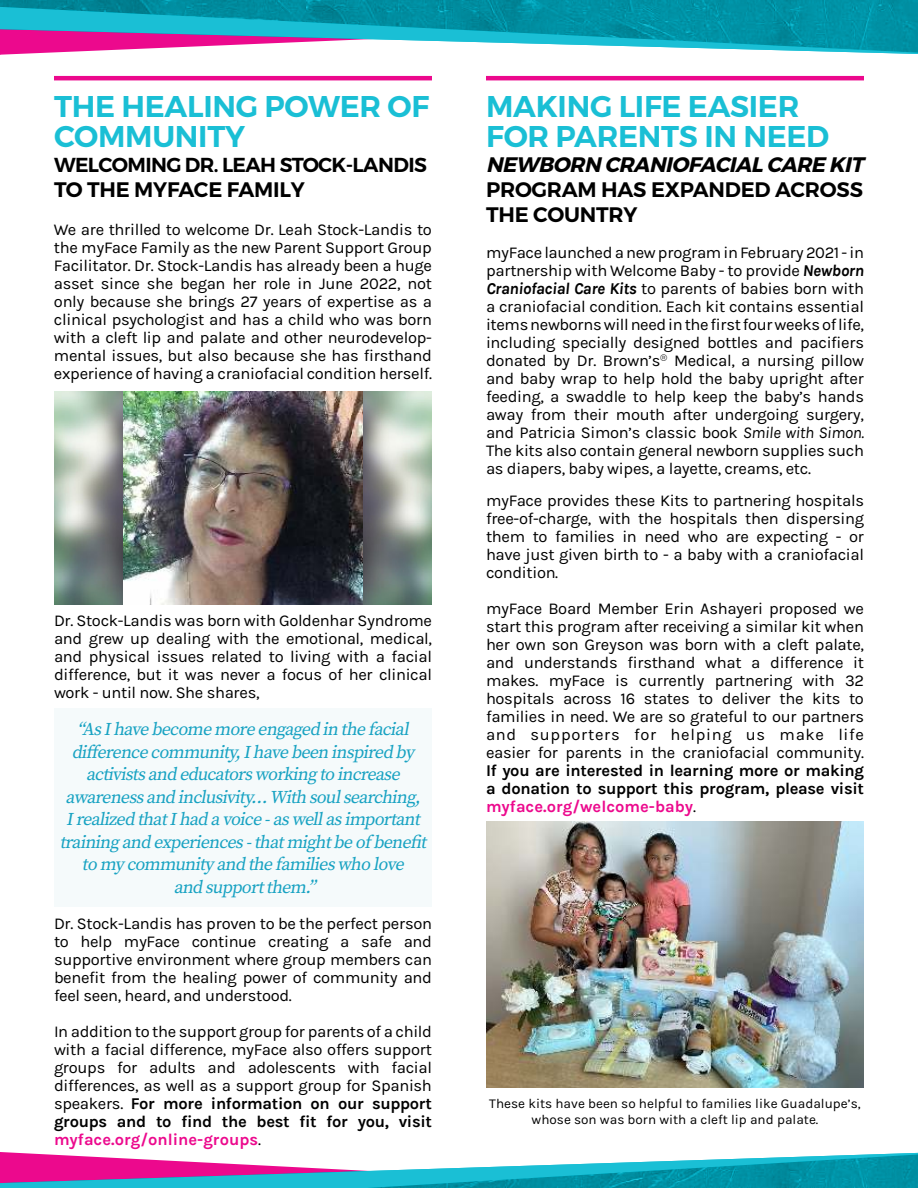
<style>
.page{position:relative;width:918px;height:1188px;background:#fff}
.page>*{position:absolute;margin:0;border:0;box-sizing:border-box;transform-origin:0 0}
.t1{font:600 30px/30px "Montserrat";letter-spacing:-.01em;color:#1abfd5}
.t2{font:600 21px/25.2px "Montserrat";letter-spacing:-.01em;color:#000}
.t3{font:italic 700 21px "Montserrat";letter-spacing:-.02em;color:#000}
.t4{font:600 20.25px "Montserrat";letter-spacing:-.03em;color:#000}
.t5{font:italic 18px/22.5px "Source Serif Variable";color:#17a2c2;text-align:center}
.t6{font:16.5px/18px "Karla";letter-spacing:-.02em;color:#000;text-align:justify}
.t7{font:700 16.5px/18px "Karla";letter-spacing:-.02em;color:#000;text-align:justify}
.t8{font:13.5px/16.2px "Karla";color:#000;text-align:center}
.s1{font-weight:700}
.s2{font-weight:700;color:#ec098d}
.s3{font-weight:700;font-style:italic}
.s4{font-style:italic}
.s5{color:#ec098d}
.s6{font-weight:400}
</style>
<div class="page">
<hr style="left:54px;top:76px;width:378px;height:4px;background:#ec098d">
<hr style="left:486px;top:76px;width:378px;height:4px;background:#ec098d">
<svg style="left:0;top:0;width:918px;height:55px;background:#419db9"></svg>
<svg style="left:0;top:1152px;width:918px;height:36px"></svg>
<img style="left:54px;top:392px;width:378px;height:213px">
<img style="left:486px;top:821px;width:378px;height:266px">
<img style="left:123px;top:392px;width:240px;height:213px">
<div style="left:54px;top:709px;width:378px;height:198px;background:#f5fafb"></div>
<h1 class="t1" style="left:54px;top:91px;width:377px">THE HEALING POWER OF<br>COMMUNITY</h1>
<p class="t4" style="left:54px;top:153px;width:374px">WELCOMING DR. LEAH STOCK-LANDIS</p>
<p class="t2" style="left:54px;top:177px;width:252px">TO THE MYFACE FAMILY</p>
<p class="t6" style="left:54px;top:222px;width:380px">We are thrilled to welcome Dr. Leah Stock-Landis to the myFace Family as the new Parent Support Group Facilitator. Dr. Stock-Landis has already been a huge asset since she began her role in June 2022, not only because she brings 27 years of expertise as a clinical psychologist and has a child who was born with a cleft lip and palate and other neurodevelop&shy;mental issues, but also because she has firsthand experience of having a craniofacial condition herself.</p>
<p class="t6" style="left:54px;top:613px;width:380px">Dr. Stock-Landis was born with Goldenhar Syndrome and grew up dealing with the emotional, medical, and physical issues related to living with a facial difference, but it was never a focus of her clinical work - until now. She shares,</p>
<p class="t5" style="left:60px;top:719px;width:371px">“AsIhave become more engaged in the facial difference community, Ihave been inspired by activistsand educatorsworking to increase awarenessand inclusivity… With soulsearching, Irealized thatIhad a voice -aswellasimportant training and experiences-thatmightbe of benefit to my community and the familieswho love<br>and supportthem.”</p>
<p class="t6" style="left:54px;top:916px;width:380px">Dr. Stock-Landis has proven to be the perfect person to help myFace continue creating a safe and supportive environment where group members can benefit from the healing power of community and feel seen, heard, and understood.</p>
<p class="t6" style="left:54px;top:1024px;width:380px">In addition to the support group for parents of a child with a facial difference, myFace also offers support groups for adults and adolescents with facial differences, as well as a support group for Spanish speakers. <span class="s1">For more information on our support groups and to find the best fit for you, visit </span><span class="s2">myface.org/online-groups</span>.</p>
<h1 class="t1" style="left:486px;top:91px;width:345px">MAKING LIFE EASIER<br>FOR PARENTS IN NEED</h1>
<p class="t3" style="left:486px;top:152px;width:379px">NEWBORN CRANIOFACIAL CARE KIT</p>
<p class="t2" style="left:486px;top:177px;width:379px">PROGRAM HAS EXPANDED ACROSS<br>THE COUNTRY</p>
<p class="t6" style="left:486px;top:245px;width:380px">myFace launched a new program in February 2021 - in partnership with Welcome Baby - to provide <span class="s3">Newborn Craniofacial Care Kits</span> to parents of babies born with a craniofacial condition. Each kit contains essential items newborns will need in the first four weeks of life, including specially designed bottles and pacifiers donated by Dr. Brown’s<sup>®</sup> Medical, a nursing pillow and baby wrap to help hold the baby upright after feeding, a swaddle to help keep the baby’s hands away from their mouth after undergoing surgery, and Patricia Simon’s classic book <span class="s4">Smile with Simon.<br></span>The kits also contain general newborn supplies such as diapers, baby wipes, a layette, creams, etc.</p>
<p class="t6" style="left:486px;top:493px;width:380px">myFace provides these Kits to partnering hospitals free-of-charge, with the hospitals then dispersing them to families in need who are expecting - or have just given birth to - a baby with a craniofacial condition.</p>
<p class="t6" style="left:486px;top:601px;width:380px">myFace Board Member Erin Ashayeri proposed we start this program after receiving a similar kit when her own son Greyson was born with a cleft palate, and understands firsthand what a difference it makes. myFace is currently partnering with 32 hospitals across 16 states to deliver the kits to families in need. We are so grateful to our partners and supporters for helping us make life easier for parents in the craniofacial community.</p>
<p class="t7" style="left:486px;top:763px;width:380px">If you are interested in learning more or making a donation to support this program, please visit <span class="s5">myface.org/welcome-baby</span><span class="s6">.</span></p>
<p class="t8" style="left:489px;top:1097px;width:373px">These kits have been so helpful to families like Guadalupe’s, whose son was born with a cleft lip and palate.</p>
</div>
